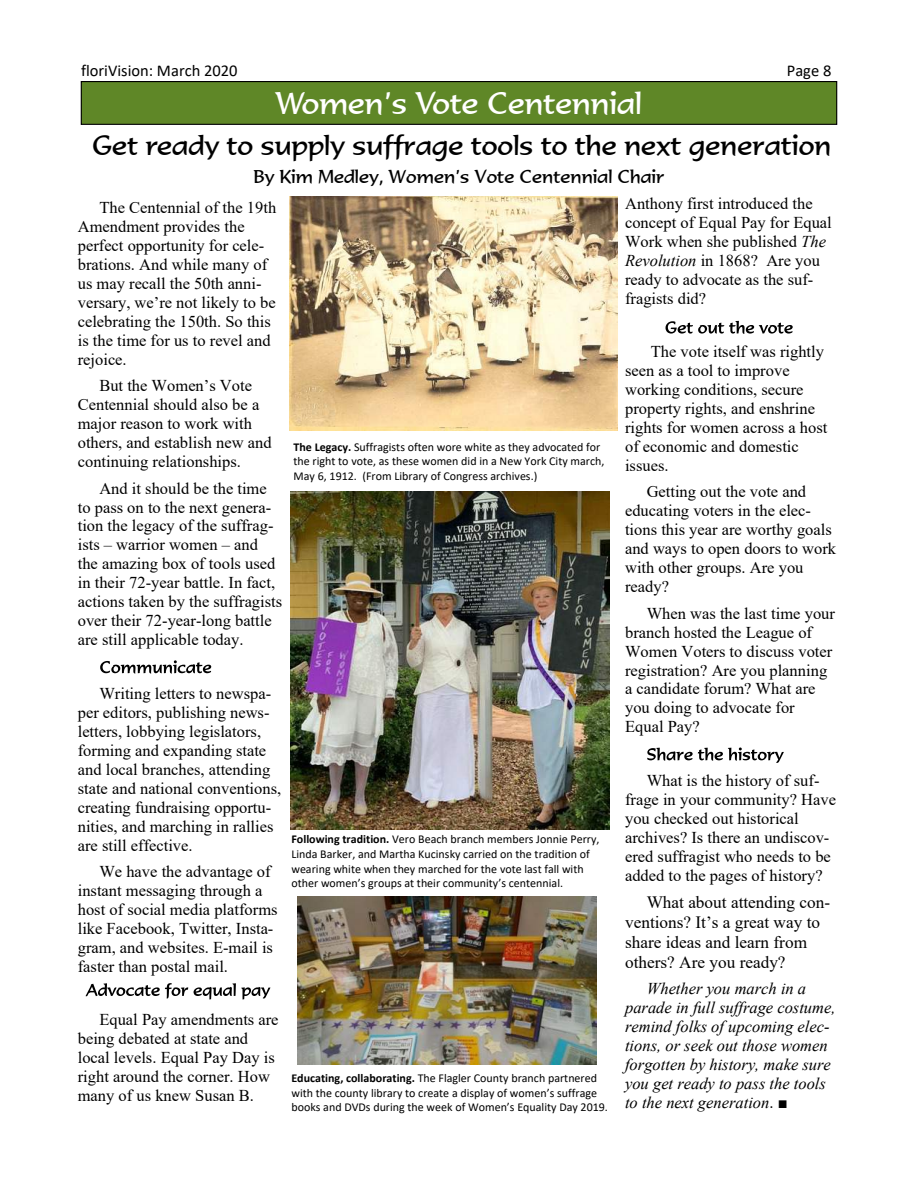
<style>
.page{position:relative;width:918px;height:1188px;background:#fff}
.page>*{position:absolute;margin:0;border:0;box-sizing:border-box;transform-origin:0 0}
.t1{font:30px "Formal 436 BT";color:#fff}
.t2{font:27px "Formal 436 BT";color:#000}
.t3{font:18px "Formal 436 BT";color:#000}
.t4{font:17.25px/19.8px "Times New Roman";color:#000}
.t5{font:16.5px/18.9px "Times New Roman";color:#000}
.t6{font:italic 16.5px/18.9px "Times New Roman";color:#000}
.t7{font:16.5px "Calibri";color:#000}
.t8{font:12px/14.7px "Calibri";color:#000}
.s1{font-weight:700}
.s2{font-style:italic}
.s3{font-style:normal}
</style>
<div class="page">
<div style="left:81px;top:82px;width:756px;height:42px;background:#5f8727"></div>
<div style="left:81px;top:81px;width:756px;height:44px;border:1px solid #000"></div>
<svg style="left:100px;top:660px;width:111px;height:14px"></svg>
<svg style="left:647px;top:748px;width:137px;height:15px"></svg>
<img style="left:290px;top:492px;width:320px;height:337px">
<img style="left:290px;top:196px;width:327px;height:235px">
<img style="left:298px;top:896px;width:299px;height:168px">
<svg style="left:666px;top:321px;width:127px;height:13px"></svg>
<svg style="left:86px;top:983px;width:102px;height:16px"></svg>
<svg style="left:194px;top:983px;width:76px;height:17px"></svg>
<p class="t7" style="left:81px;top:64px;width:158px">floriVision: March 2020</p>
<h1 class="t1" style="left:276px;top:92px;width:368px">Women’s Vote Centennial</h1>
<p class="t7" style="left:787px;top:63px;width:46px">Page 8</p>
<h2 class="t2" style="left:92px;top:134px;width:740px">Get ready to supply suffrage tools to the next generation</h2>
<p class="t3" style="left:253px;top:169px;width:413px">By Kim Medley, Women’s Vote Centennial Chair</p>
<p class="t5" style="left:78px;top:200px;width:200px;text-indent:22px">The Centennial of the 19th<br>Amendment provides the perfect opportunity for cele&shy;brations. And while many of us may recall the 50th anni&shy;versary, we’re not likely to be celebrating the 150th. So this is the time for us to revel and rejoice.</p>
<p class="t5" style="left:78px;top:378px;width:195px;text-indent:22px">But the Women’s Vote<br>Centennial should also be a major reason to work with others, and establish new and continuing relationships.</p>
<p class="t5" style="left:78px;top:480px;width:206px;text-indent:22px">And it should be the time to pass on to the next genera&shy;tion the legacy of the suffrag&shy;ists – warrior women – and the amazing box of tools used in their 72-year battle. In fact, actions taken by the suffragists over their 72-year-long battle are still applicable today.</p>
<p class="t5" style="left:78px;top:686px;width:205px;text-indent:22px">Writing letters to newspa&shy;per editors, publishing news&shy;letters, lobbying legislators, forming and expanding state and local branches, attending state and national conventions, creating fundraising opportu&shy;nities, and marching in rallies are still effective.</p>
<p class="t5" style="left:78px;top:864px;width:201px;text-indent:22px">We have the advantage of instant messaging through a host of social media platforms like Facebook, Twitter, Insta&shy;gram, and websites. E-mail is faster than postal mail.</p>
<p class="t5" style="left:78px;top:1012px;width:202px;text-indent:22px">Equal Pay amendments are being debated at state and local levels. Equal Pay Day is right around the corner. How many of us knew Susan B.</p>
<p class="t8" style="left:294px;top:440px;width:312px"><span class="s1">The Legacy.</span> Suffragists often wore white as they advocated for the right to vote, as these women did in a New York City march,<br>May 6, 1912. (From Library of Congress archives.)</p>
<p class="t8" style="left:291px;top:833px;width:310px"><span class="s1">Following tradition.</span> Vero Beach branch members Jonnie Perry, Linda Barker, and Martha Kucinsky carried on the tradition of wearing white when they marched for the vote last fall with other women’s groups at their community’s centennial.</p>
<p class="t8" style="left:291px;top:1072px;width:318px"><span class="s1">Educating, collaborating.</span> The Flagler County branch partnered with the county library to create a display of women’s suffrage books and DVDs during the week of Women’s Equality Day 2019.</p>
<p class="t5" style="left:625px;top:196px;width:208px">Anthony first introduced the concept of Equal Pay for Equal<br>Work when she published <span class="s2">The<br>Revolution</span> in 1868? Are you ready to advocate as the suf&shy;fragists did?</p>
<p class="t5" style="left:625px;top:344px;width:204px;text-indent:26px">The vote itself was rightly seen as a tool to improve working conditions, secure property rights, and enshrine rights for women across a host of economic and domestic issues.</p>
<p class="t5" style="left:625px;top:484px;width:213px;text-indent:22px">Getting out the vote and educating voters in the elec&shy;tions this year are worthy goals and ways to open doors to work with other groups. Are you ready?</p>
<p class="t5" style="left:625px;top:605px;width:211px;text-indent:22px">When was the last time your branch hosted the League of<br>Women Voters to discuss voter registration? Are you planning a candidate forum? What are you doing to advocate for<br>Equal Pay?</p>
<p class="t5" style="left:625px;top:773px;width:212px;text-indent:22px">What is the history of suf&shy;frage in your community? Have you checked out historical archives? Is there an undiscov&shy;ered suffragist who needs to be added to the pages of history?</p>
<p class="t4" style="left:625px;top:894px;width:207px;text-indent:22px">What about attending con&shy;ventions? It’s a great way to share ideas and learn from others? Are you ready?</p>
<p class="t6" style="left:625px;top:981px;width:212px;text-indent:22px">Whether you march in a parade in full suffrage costume, remind folks of upcoming elec&shy;tions, or seek out those women forgotten by history, make sure you get ready to pass the tools to the next generation<span class="s3">.</span> ■</p>
</div>
